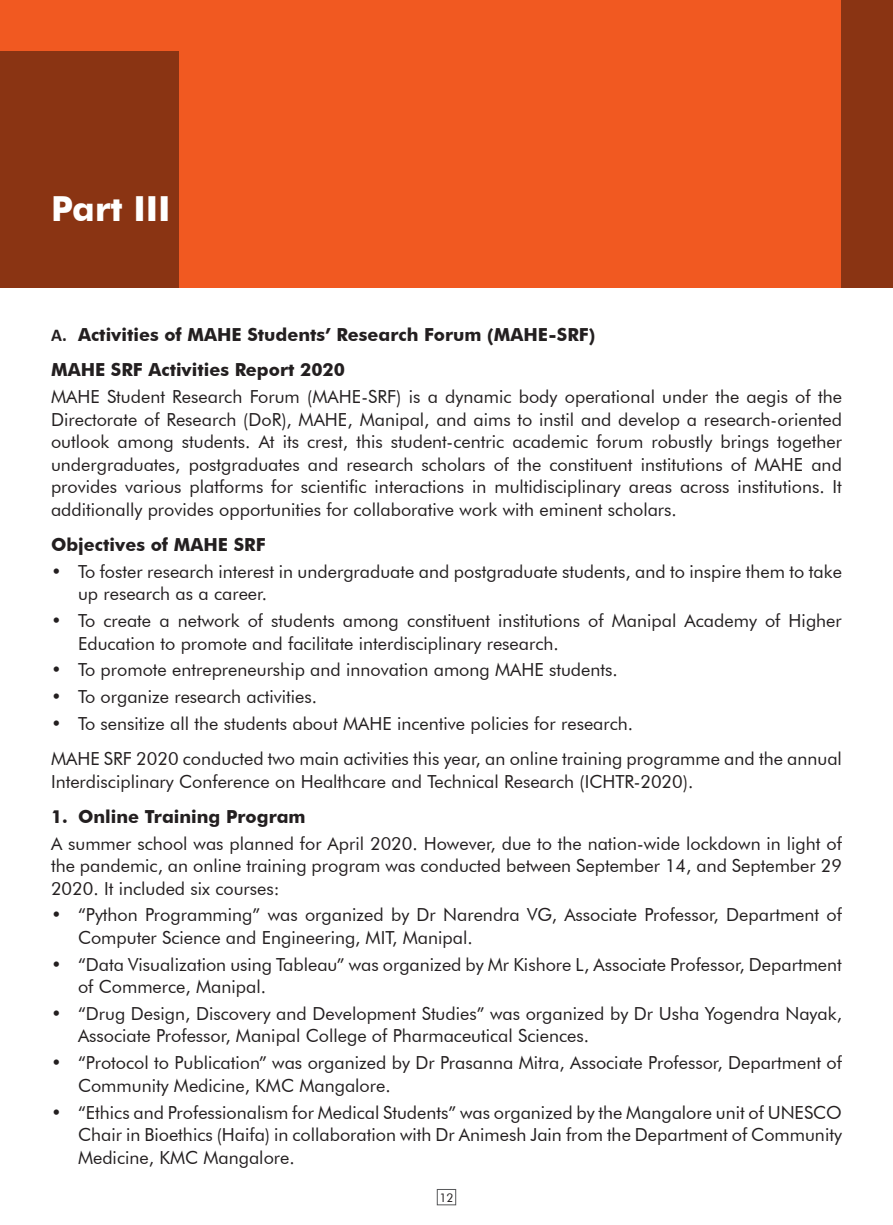
<style>
.page{position:relative;width:893px;height:1225px;background:#fff}
.page>*{position:absolute;margin:0;border:0;box-sizing:border-box;transform-origin:0 0}
.No_Spacing{font:700 34.5px "Futura BT";color:#fff}
.t1{font:18px/22.5px "Futura BT";color:#231f20}
.t2{font:700 18px "Futura BT";color:#231f20}
.t3{font:12px "Futura BT";color:#231f20}
.s1{font-family:"Calibri"}
</style>
<div class="page">
<div style="left:437px;top:1189px;width:19px;height:16px;border:1px solid #57585a"></div>
<div style="left:0;top:0;width:893px;height:287px;background:#f15921"></div>
<div style="left:842px;top:0;width:51px;height:287px;background:#8a3413"></div>
<div style="left:0;top:51px;width:179px;height:236px;background:#8a3413"></div>
<p class="No_Spacing" style="left:51px;top:188px;width:121px">Part III</p>
<p class="t2" style="left:51px;top:324px;width:546px"><span class="s1">A.</span> Activities of MAHE Students’ Research Forum (MAHE-SRF)</p>
<p class="t2" style="left:51px;top:359px;width:296px">MAHE SRF Activities Report 2020</p>
<p class="t1" style="left:51px;top:385px;width:792px;text-align:justify">MAHE Student Research Forum (MAHE-SRF) is a dynamic body operational under the aegis of the Directorate of Research (DoR), MAHE, Manipal, and aims to instil and develop a research-oriented outlook among students. At its crest, this student-centric academic forum robustly brings together undergraduates, postgraduates and research scholars of the constituent institutions of MAHE and provides various platforms for scientific interactions in multidisciplinary areas across institutions. It additionally provides opportunities for collaborative work with eminent scholars.</p>
<p class="t2" style="left:51px;top:534px;width:216px">Objectives of MAHE SRF</p>
<p class="t1" style="left:78px;top:560px;width:765px;text-indent:-27px">• To foster research interest in undergraduate and postgraduate students, and to inspire them to take up research as a career.</p>
<p class="t1" style="left:78px;top:609px;width:765px;text-indent:-27px">• To create a network of students among constituent institutions of Manipal Academy of Higher<br>Education to promote and facilitate interdisciplinary research.</p>
<p class="t1" style="left:51px;top:658px;width:568px">• To promote entrepreneurship and innovation among MAHE students.</p>
<p class="t1" style="left:51px;top:685px;width:268px">• To organize research activities.</p>
<p class="t1" style="left:51px;top:712px;width:584px">• To sensitize all the students about MAHE incentive policies for research.</p>
<p class="t1" style="left:51px;top:747px;width:792px">MAHE SRF 2020 conducted two main activities this year, an online training programme and the annual<br>Interdisciplinary Conference on Healthcare and Technical Research (ICHTR-2020).</p>
<p class="t2" style="left:51px;top:805px;width:256px">1. Online Training Program</p>
<p class="t1" style="left:51px;top:832px;width:792px;text-align:justify">A summer school was planned for April 2020. However, due to the nation-wide lockdown in light of the pandemic, an online training program was conducted between September 14, and September 29<br>2020. It included six courses:</p>
<p class="t1" style="left:78px;top:903px;width:765px;text-indent:-27px">• “Python Programming” was organized by Dr Narendra VG, Associate Professor, Department of<br>Computer Science and Engineering, MIT, Manipal.</p>
<p class="t1" style="left:78px;top:953px;width:765px;text-indent:-27px">• “Data Visualization using Tableau” was organized by Mr Kishore L, Associate Professor, Department of Commerce, Manipal.</p>
<p class="t1" style="left:78px;top:1002px;width:765px;text-indent:-27px">• “Drug Design, Discovery and Development Studies” was organized by Dr Usha Yogendra Nayak,<br>Associate Professor, Manipal College of Pharmaceutical Sciences.</p>
<p class="t1" style="left:78px;top:1051px;width:765px;text-indent:-27px">• “Protocol to Publication” was organized by Dr Prasanna Mitra, Associate Professor, Department of<br>Community Medicine, KMC Mangalore.</p>
<p class="t1" style="left:78px;top:1100px;width:765px;text-align:justify;text-indent:-27px">• “Ethics and Professionalism for Medical Students” was organized by the Mangalore unit of UNESCO Chair in Bioethics (Haifa) in collaboration with Dr Animesh Jain from the Department of Community Medicine, KMC Mangalore.</p>
<p class="t3" style="left:439px;top:1190px;width:16px">12</p>
</div>
